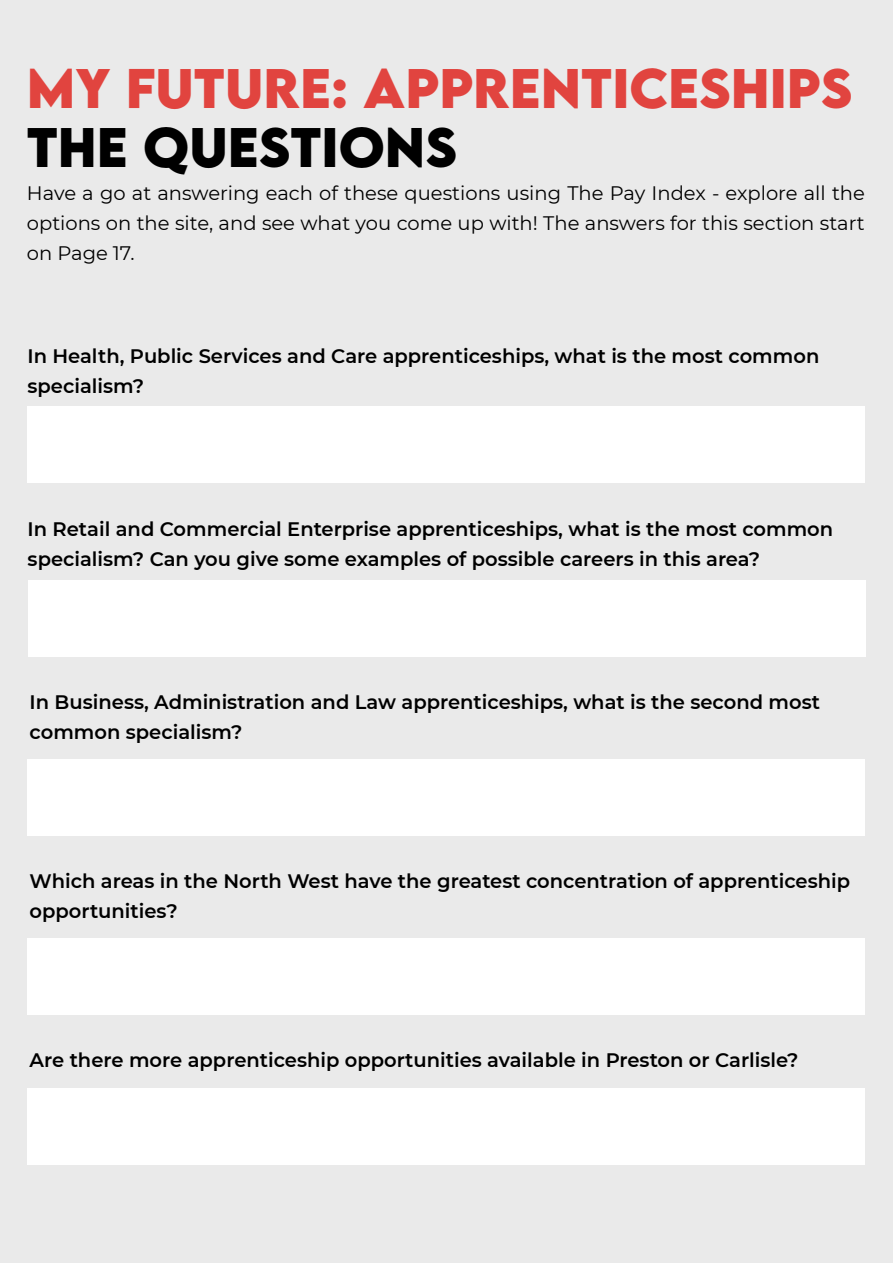
<style>
.page{position:relative;width:893px;height:1263px;background:#eaeaea}
.page>*{position:absolute;margin:0;border:0;box-sizing:border-box;transform-origin:0 0}
.t1{font:700 49.5px "LEMONMILK";color:#e1443f}
.t2{font:700 49.5px "LEMONMILK";color:#000}
.t3{font:600 19.5px/30px "Montserrat";color:#000}
.t4{font:19.5px/30px "Montserrat";color:#000;text-align:justify}
</style>
<div class="page">
<div style="left:28px;top:406px;width:837px;height:77px;background:#fff"></div>
<div style="left:28px;top:759px;width:837px;height:76px;background:#fff"></div>
<div style="left:28px;top:580px;width:837px;height:76px;background:#fff"></div>
<div style="left:28px;top:938px;width:837px;height:76px;background:#fff"></div>
<div style="left:27px;top:1088px;width:838px;height:77px;background:#fff"></div>
<h1 class="t1" style="left:27px;top:54px;width:374px">MY FUTURE: APP</h1>
<h1 class="t1" style="left:473px;top:54px;width:345px">RENTICESHIPS</h1>
<h1 class="t2" style="left:27px;top:114px;width:429px">THE QUESTIONS</h1>
<p class="t4" style="left:27px;top:178px;width:839px">Have a go at answering each of these questions using The Pay Index - explore all the options on the site, and see what you come up with! The answers for this section start on Page 17.</p>
<p class="t3" style="left:28px;top:340px;width:793px">In Health, Public Services and Care apprenticeships, what is the most common specialism?</p>
<p class="t3" style="left:28px;top:513px;width:807px">In Retail and Commercial Enterprise apprenticeships, what is the most common specialism? Can you give some examples of possible careers in this area?</p>
<p class="t3" style="left:30px;top:686px;width:792px">In Business, Administration and Law apprenticeships, what is the second most common specialism?</p>
<p class="t3" style="left:30px;top:865px;width:822px">Which areas in the North West have the greatest concentration of apprenticeship opportunities?</p>
<p class="t3" style="left:30px;top:1044px;width:771px">Are there more apprenticeship opportunities available in Preston or Carlisle?</p>
</div>
